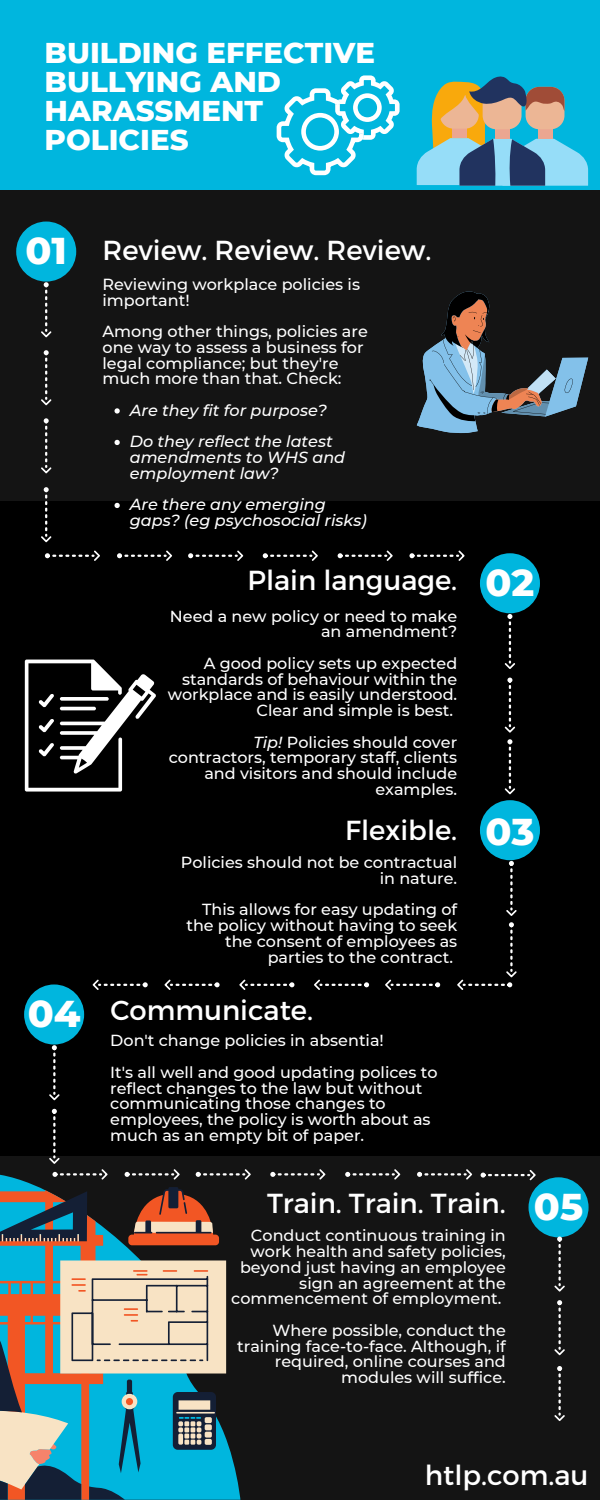
<style>
.page{position:relative;width:600px;height:1500px;background:#000}
.page>*{position:absolute;margin:0;border:0;box-sizing:border-box;transform-origin:0 0}
.t1{font:800 38.1px "Montserrat";color:#fff}
.t2{font:800 29.2px/29.2px "Montserrat";color:#fff}
.t3{font:27.5px "Montserrat";color:#fff}
.t4{font:500 16px/15.8px "Montserrat";color:#fff;text-align:right}
.t5{font:italic 500 16px/15.8px "Montserrat";color:#fff}
.s1{font-style:italic}
.s2{font-weight:800;font-size:38.1px}
</style>
<div class="page">
<div style="left:0;top:0;width:600px;height:190px;background:#00b6de"></div>
<div style="left:0;top:191px;width:600px;height:310px;background:#141414"></div>
<div style="left:0;top:1156px;width:600px;height:344px;background:#141414"></div>
<svg style="left:277px;top:75px;width:123px;height:100px"></svg>
<div style="left:16px;top:222px;width:60px;height:60px;background:#00b6de;border-radius:50%"></div>
<div style="left:24px;top:984px;width:60px;height:61px;background:#00b6de;border-radius:50%"></div>
<div style="left:480px;top:553px;width:60px;height:60px;background:#00b6de;border-radius:50%"></div>
<svg style="left:504px;top:614px;width:11px;height:55px"></svg>
<svg style="left:219px;top:1260px;width:21px;height:240px"></svg>
<svg style="left:0;top:1173px;width:219px;height:327px"></svg>
<svg style="left:216px;top:1222px;width:10px;height:268px"></svg>
<svg style="left:0;top:1187px;width:216px;height:313px;background:#769391"></svg>
<div style="left:480px;top:800px;width:60px;height:60px;background:#00b6de;border-radius:50%"></div>
<div style="left:529px;top:1177px;width:60px;height:60px;background:#00b6de;border-radius:50%"></div>
<svg style="left:25px;top:660px;width:131px;height:132px"></svg>
<svg style="left:416px;top:291px;width:172px;height:142px"></svg>
<svg style="left:417px;top:76px;width:171px;height:110px"></svg>
<svg style="left:115px;top:408px;width:5px;height:6px"></svg>
<svg style="left:115px;top:440px;width:5px;height:5px"></svg>
<svg style="left:115px;top:503px;width:5px;height:5px"></svg>
<svg style="left:41px;top:282px;width:11px;height:55px"></svg>
<svg style="left:41px;top:350px;width:11px;height:55px"></svg>
<svg style="left:41px;top:418px;width:11px;height:55px"></svg>
<svg style="left:41px;top:487px;width:11px;height:55px"></svg>
<svg style="left:45px;top:550px;width:55px;height:11px"></svg>
<svg style="left:117px;top:550px;width:55px;height:11px"></svg>
<svg style="left:188px;top:550px;width:55px;height:11px"></svg>
<svg style="left:263px;top:550px;width:55px;height:11px"></svg>
<svg style="left:338px;top:550px;width:55px;height:11px"></svg>
<svg style="left:409px;top:550px;width:56px;height:11px"></svg>
<svg style="left:504px;top:678px;width:12px;height:55px"></svg>
<svg style="left:504px;top:739px;width:12px;height:55px"></svg>
<svg style="left:385px;top:979px;width:55px;height:11px"></svg>
<svg style="left:314px;top:979px;width:55px;height:11px"></svg>
<svg style="left:239px;top:979px;width:55px;height:11px"></svg>
<svg style="left:164px;top:979px;width:56px;height:11px"></svg>
<svg style="left:93px;top:979px;width:55px;height:11px"></svg>
<svg style="left:506px;top:861px;width:11px;height:55px"></svg>
<svg style="left:457px;top:922px;width:60px;height:68px"></svg>
<svg style="left:125px;top:1169px;width:55px;height:11px"></svg>
<svg style="left:196px;top:1169px;width:55px;height:11px"></svg>
<svg style="left:270px;top:1169px;width:55px;height:11px"></svg>
<svg style="left:345px;top:1169px;width:55px;height:11px"></svg>
<svg style="left:417px;top:1169px;width:55px;height:11px"></svg>
<svg style="left:49px;top:1045px;width:11px;height:55px"></svg>
<svg style="left:49px;top:1109px;width:59px;height:71px"></svg>
<svg style="left:481px;top:1170px;width:55px;height:11px"></svg>
<svg style="left:554px;top:1237px;width:11px;height:55px"></svg>
<svg style="left:554px;top:1300px;width:11px;height:55px"></svg>
<svg style="left:554px;top:1366px;width:11px;height:55px"></svg>
<h2 class="t2" style="left:45px;top:38px;width:332px">BUILDING EFFECTIVE<br>BULLYING AND<br>HARASSMENT<br>POLICIES</h2>
<h1 class="t1" style="left:25px;top:228px;width:43px">01</h1>
<h1 class="t1" style="left:28px;top:990px;width:54px">04</h1>
<h3 class="t3" style="left:103px;top:232px;width:330px">Review. Review. Review.</h3>
<p class="t4" style="left:103px;top:276px;width:259px;text-align:left">Reviewing workplace policies is important!</p>
<p class="t4" style="left:103px;top:323px;width:267px;text-align:left">Among other things, policies are one way to assess a business for legal compliance; but they're much more than that. Check:</p>
<p class="t5" style="left:130px;top:394px;width:204px;line-height:31.5px">Are they fit for purpose?<br>Do they reflect the latest</p>
<p class="t5" style="left:130px;top:449px;width:217px">amendments to WHS and employment law?</p>
<p class="t5" style="left:130px;top:497px;width:238px">Are there any emerging gaps? (eg psychosocial risks)</p>
<h3 class="t3" style="left:248px;top:563px;width:211px">Plain language.</h3>
<h1 class="t1" style="left:486px;top:559px;width:50px">02</h1>
<p class="t4" style="left:170px;top:608px;width:289px">Need a new policy or need to make an amendment?</p>
<p class="t4" style="left:168px;top:655px;width:291px">A good policy sets up expected standards of behaviour within the workplace and is easily understood.<br>Clear and simple is best.</p>
<p class="t4" style="left:169px;top:734px;width:290px"><span class="s1">Tip!</span> Policies should cover contractors, temporary staff, clients and visitors and should include examples.</p>
<h3 class="t3" style="left:345px;top:812px;width:191px">Flexible. <span class="s2">03</span></h3>
<p class="t4" style="left:181px;top:855px;width:278px">Policies should not be contractual in nature.</p>
<p class="t4" style="left:186px;top:902px;width:272px">This allows for easy updating of the policy without having to seek the consent of employees as parties to the contract.</p>
<h3 class="t3" style="left:110px;top:992px;width:204px">Communicate.</h3>
<p class="t4" style="left:110px;top:1025px;width:329px;line-height:31.5px;text-align:left">Don't change policies in absentia!<br>It's all well and good updating polices to</p>
<p class="t4" style="left:110px;top:1080px;width:322px;text-align:left">reflect changes to the law but without communicating those changes to employees, the policy is worth about as much as an empty bit of paper.</p>
<h3 class="t3" style="left:267px;top:1186px;width:318px">Train. Train. Train. <span class="s2">05</span></h3>
<p class="t4" style="left:231px;top:1228px;width:276px">Conduct continuous training in work health and safety policies, beyond just having an employee sign an agreement at the commencement of employment.</p>
<p class="t4" style="left:237px;top:1322px;width:270px">Where possible, conduct the training face-to-face. Although, if required, online courses and modules will suffice.</p>
<h3 class="t3" style="left:425px;top:1457px;width:165px">htlp.com.au</h3>
</div>
